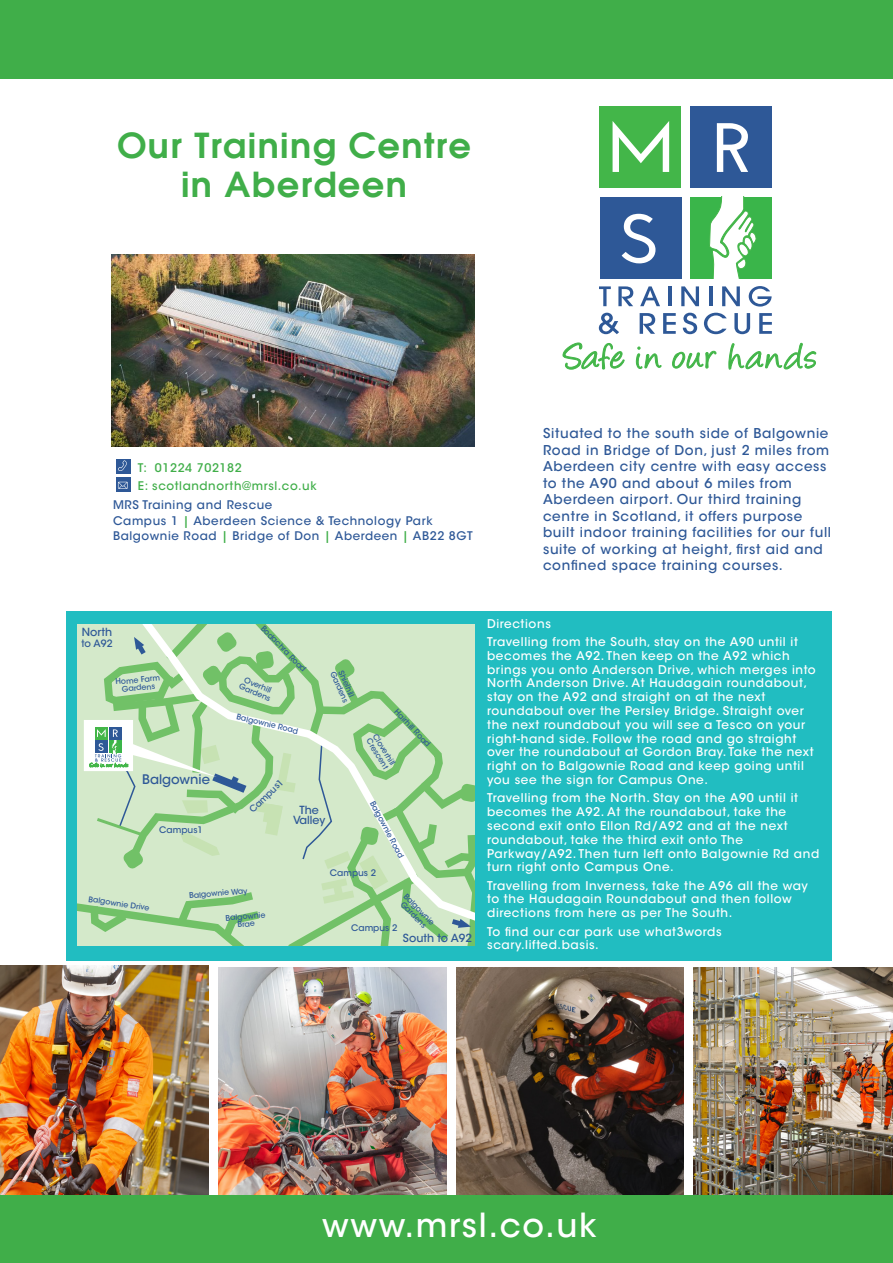
<style>
.page{position:relative;width:893px;height:1263px;background:#fff}
.page>*{position:absolute;margin:0;border:0;box-sizing:border-box;transform-origin:0 0}
.t1{font:600 34.5px/39px "Avant Garde";letter-spacing:.04em;color:#40ae49;text-align:center}
.t2{font:500 33px "ITC Avant Garde Std";letter-spacing:.05em;color:#fff}
.t3{font:500 13.5px/16.5px "ITC Avant Garde Std";letter-spacing:.05em;color:#2e5897}
.t4{font:500 13.05px "ITC Avant Garde Std";color:#2e5897}
.t5{font:500 12px/13.8px "ITC Avant Garde Std";letter-spacing:.05em;color:#fff}
.t6{font:500 11.85px/15.1px "ITC Avant Garde Std";letter-spacing:.05em;color:#2e5897}
.t7{font:500 11.85px/18.5px "ITC Avant Garde Std";letter-spacing:.05em;color:#40ae49}
.t8{font:500 11.1px/10.5px "ITC Avant Garde Std";color:#2e5897;text-align:center}
.t9{font:500 10.05px "ITC Avant Garde Std";color:#2e5897}
.t10{font:500 9px "ITC Avant Garde Std";color:#2e5897}
.t11{font:500 7.8px/7.8px "ITC Avant Garde Std";color:#2e5897;text-align:center}
.s1{color:#40ae49}
</style>
<div class="page">
<img style="left:456px;top:967px;width:228px;height:229px">
<img style="left:218px;top:967px;width:230px;height:229px">
<img style="left:0;top:965px;width:209px;height:231px">
<div style="left:600px;top:197px;width:82px;height:82px;background:#2e5897"></div>
<svg style="left:563px;top:342px;width:61px;height:27px"></svg>
<svg style="left:636px;top:346px;width:26px;height:23px"></svg>
<svg style="left:672px;top:350px;width:45px;height:19px"></svg>
<svg style="left:728px;top:343px;width:88px;height:26px"></svg>
<div style="left:599px;top:106px;width:82px;height:82px;background:#43b649"></div>
<div style="left:690px;top:106px;width:82px;height:82px;background:#2e5897"></div>
<div style="left:690px;top:197px;width:82px;height:81px;background:#3ab54a"></div>
<svg style="left:613px;top:121px;width:56px;height:51px"></svg>
<svg style="left:717px;top:123px;width:31px;height:49px"></svg>
<svg style="left:622px;top:214px;width:33px;height:49px"></svg>
<svg style="left:599px;top:286px;width:12px;height:20px"></svg>
<svg style="left:618px;top:286px;width:15px;height:20px"></svg>
<svg style="left:640px;top:286px;width:20px;height:20px"></svg>
<hr style="left:668px;top:286px;width:3px;height:20px;background:#2e5897">
<svg style="left:681px;top:286px;width:18px;height:20px"></svg>
<hr style="left:709px;top:286px;width:3px;height:20px;background:#2e5897">
<svg style="left:722px;top:286px;width:18px;height:20px"></svg>
<svg style="left:749px;top:286px;width:23px;height:21px"></svg>
<svg style="left:599px;top:313px;width:20px;height:21px"></svg>
<svg style="left:640px;top:313px;width:15px;height:21px"></svg>
<svg style="left:663px;top:313px;width:13px;height:21px"></svg>
<svg style="left:683px;top:313px;width:14px;height:21px"></svg>
<svg style="left:704px;top:313px;width:23px;height:21px"></svg>
<svg style="left:734px;top:313px;width:16px;height:21px"></svg>
<svg style="left:759px;top:313px;width:13px;height:21px"></svg>
<svg style="left:709px;top:197px;width:47px;height:81px"></svg>
<img style="left:693px;top:967px;width:200px;height:229px">
<div style="left:0;top:1196px;width:893px;height:67px;background:#40ae49"></div>
<img style="left:112px;top:254px;width:362px;height:193px">
<div style="left:66px;top:611px;width:765px;height:349px;background:#21bdc1"></div>
<div style="left:0;top:0;width:893px;height:78px;background:#40ae49"></div>
<div style="left:116px;top:459px;width:15px;height:15px;background:#2e5897"></div>
<svg style="left:118px;top:460px;width:9px;height:11px"></svg>
<div style="left:116px;top:477px;width:14px;height:15px;background:#2e5897"></div>
<svg style="left:118px;top:482px;width:10px;height:7px"></svg>
<svg style="left:78px;top:624px;width:397px;height:321px"></svg>
<h1 class="t1" style="left:117px;top:126px;width:356px">Our Training Centre in Aberdeen</h1>
<p class="t7" style="left:138px;top:458px;width:180px">T: 01224 702182<br>E: scotlandnorth@mrsl.co.uk</p>
<p class="t6" style="left:113px;top:497px;width:361px">MRS Training and Rescue<br>Campus 1 <span class="s1">|</span> Aberdeen Science &amp; Technology Park<br>Balgownie Road <span class="s1">|</span> Bridge of Don <span class="s1">|</span> Aberdeen <span class="s1">|</span> AB22 8GT</p>
<p class="t3" style="left:543px;top:425px;width:290px">Situated to the south side of Balgownie Road in Bridge of Don, just 2 miles from Aberdeen city centre with easy access to the A90 and about 6 miles from Aberdeen airport. Our third training centre in Scotland, it offers purpose built indoor training facilities for our full suite of working at height, first aid and confined space training courses.</p>
<p class="t8" style="left:82px;top:626px;width:32px">North</p>
<p class="t9" style="left:81px;top:637px;width:33px;rotate:-1deg">to A92</p>
<p class="t11" style="left:115px;top:678px;width:46px;rotate:-5deg">Home Farm<br>Gardens</p>
<p class="t4" style="left:142px;top:771px;width:69px">Balgownie</p>
<p class="t10" style="left:159px;top:824px;width:45px">Campus1</p>
<p class="t11" style="left:265px;top:624px;width:62px;rotate:46deg">Bodachra Road</p>
<p class="t11" style="left:344px;top:669px;width:30px;rotate:66deg">Shielhill</p>
<p class="t11" style="left:244px;top:675px;width:35px;text-align:left;rotate:22deg">Overhill<br>Gardens</p>
<p class="t11" style="left:336px;top:670px;width:35px;rotate:66deg">Gardens</p>
<p class="t11" style="left:238px;top:713px;width:65px;rotate:13deg">Balgownie Road</p>
<p class="t10" style="left:247px;top:807px;width:45px;rotate:-45deg">Campus1</p>
<p class="t8" style="left:293px;top:804px;width:34px">The<br>Valley</p>
<p class="t11" style="left:399px;top:707px;width:50px;rotate:47deg">Hairhill Road</p>
<p class="t11" style="left:378px;top:732px;width:37px;text-align:left;rotate:58deg">Cloverhill<br>Crescent</p>
<p class="t11" style="left:376px;top:800px;width:65px;rotate:62deg">Balgownie Road</p>
<p class="t10" style="left:330px;top:867px;width:48px">Campus 2</p>
<p class="t11" style="left:89px;top:895px;width:63px;rotate:8deg">Balgownie Drive</p>
<p class="t11" style="left:189px;top:892px;width:60px;rotate:-5deg">Balgownie Way</p>
<p class="t11" style="left:225px;top:914px;width:42px;rotate:-5deg">Balgownie<br>Brae</p>
<p class="t11" style="left:408px;top:892px;width:42px;rotate:46deg">Balgownie<br>Gardens</p>
<p class="t10" style="left:351px;top:922px;width:48px">Campus 2</p>
<p class="t8" style="left:403px;top:932px;width:71px">South to A92</p>
<p class="t5" style="left:487px;top:614px;width:312px;line-height:18.3px">Directions<br>Travelling from the South, stay on the A90 until it</p>
<p class="t5" style="left:487px;top:649px;width:330px">becomes the A92. Then keep on the A92 which brings you onto Anderson Drive, which merges into North Anderson Drive. At Haudagain roundabout, stay on the A92 and straight on at the next roundabout over the Persley Bridge. Straight over the next roundabout you will see a Tesco on your right-hand side. Follow the road and go straight over the roundabout at Gordon Bray. Take the next right on to Balgownie Road and keep going until you see the sign for Campus One.</p>
<p class="t5" style="left:487px;top:791px;width:334px">Travelling from the North. Stay on the A90 until it becomes the A92. At the roundabout, take the second exit onto Ellon Rd/A92 and at the next roundabout, take the third exit onto The Parkway/A92. Then turn left onto Balgownie Rd and turn right onto Campus One.</p>
<p class="t5" style="left:487px;top:878px;width:322px">Travelling from Inverness, take the A96 all the way to the Haudagain Roundabout and then follow directions from here as per The South.</p>
<p class="t5" style="left:487px;top:924px;width:236px">To find our car park use what3words scary.lifted.basis.</p>
<h2 class="t2" style="left:322px;top:1205px;width:276px">www.mrsl.co.uk</h2>
</div>
